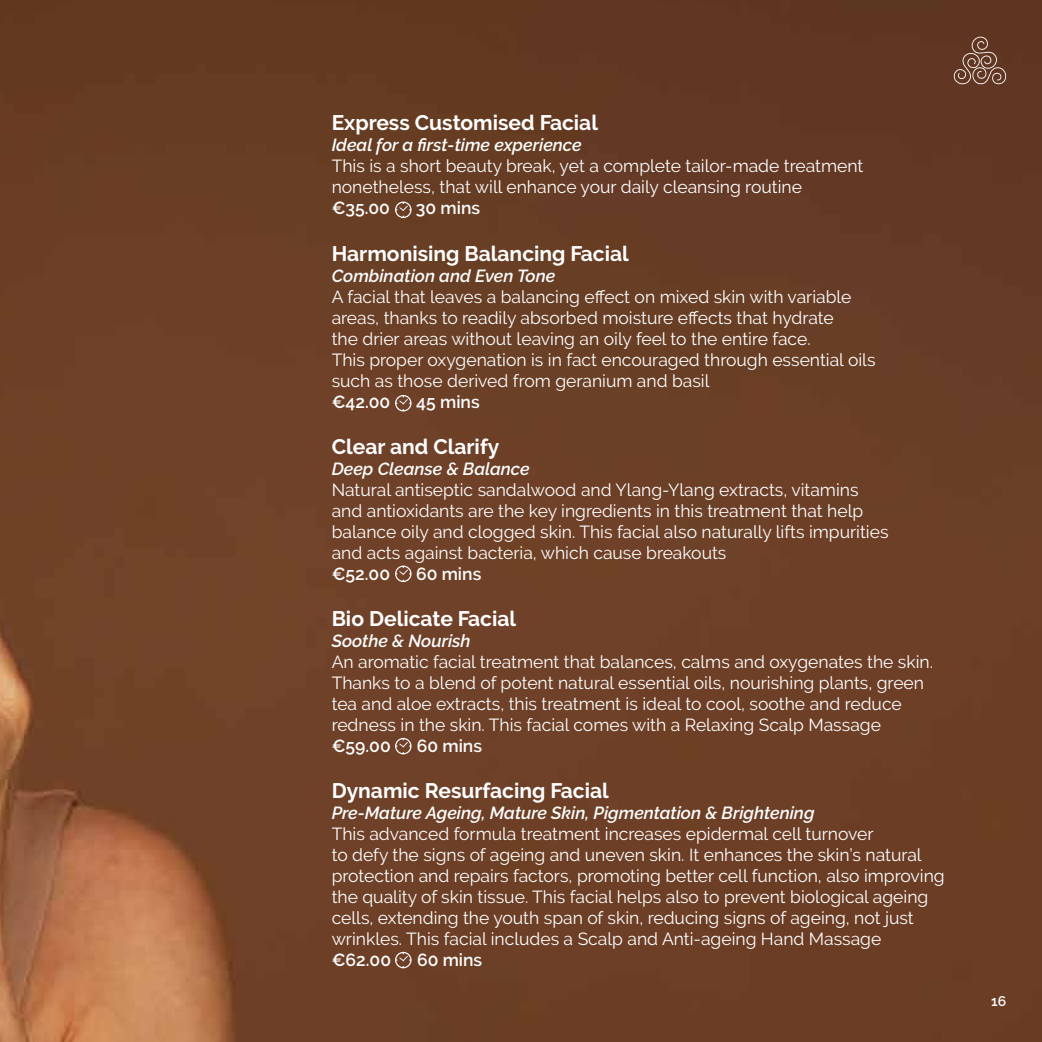
<style>
.page{position:relative;width:1042px;height:1042px;background:#fff}
.page>*{position:absolute;margin:0;border:0;box-sizing:border-box;transform-origin:0 0}
.t1{font:700 21px "Raleway";color:#fff}
.t2{font:17.5px/21px "Raleway";color:#fff}
.t3{font:italic 600 17.5px "Raleway";color:#fff}
.t4{font:600 17.5px "Raleway";color:#fff}
.t5{font:600 14px "Raleway";color:#fff}
</style>
<div class="page">
<img style="left:0;top:0;width:1042px;height:1042px">
<svg style="left:952px;top:37px;width:55px;height:48px;background:#754f3f"></svg>
<svg style="left:395px;top:202px;width:16px;height:16px"></svg>
<svg style="left:395px;top:395px;width:16px;height:16px"></svg>
<svg style="left:395px;top:565px;width:16px;height:17px"></svg>
<svg style="left:395px;top:738px;width:16px;height:16px"></svg>
<svg style="left:395px;top:952px;width:16px;height:16px"></svg>
<p class="t1" style="left:332px;top:111px;width:268px">Express Customised Facial</p>
<p class="t3" style="left:332px;top:135px;width:252px">Ideal for a first-time experience</p>
<p class="t2" style="left:332px;top:156px;width:533px">This is a short beauty break, yet a complete tailor-made treatment nonetheless, that will enhance your daily cleansing routine</p>
<p class="t4" style="left:332px;top:198px;width:60px">€35.00</p>
<p class="t4" style="left:416px;top:198px;width:66px">30 mins</p>
<p class="t1" style="left:332px;top:241px;width:299px">Harmonising Balancing Facial</p>
<p class="t3" style="left:332px;top:265px;width:225px">Combination and Even Tone</p>
<p class="t2" style="left:332px;top:286px;width:545px">A facial that leaves a balancing effect on mixed skin with variable areas, thanks to readily absorbed moisture effects that hydrate<br>the drier areas without leaving an oily feel to the entire face.<br>This proper oxygenation is in fact encouraged through essential oils such as those derived from geranium and basil</p>
<p class="t4" style="left:332px;top:391px;width:60px">€42.00</p>
<p class="t4" style="left:416px;top:391px;width:65px">45 mins</p>
<p class="t1" style="left:332px;top:434px;width:169px">Clear and Clarify</p>
<p class="t3" style="left:332px;top:458px;width:200px">Deep Cleanse &amp; Balance</p>
<p class="t2" style="left:332px;top:479px;width:558px">Natural antiseptic sandalwood and Ylang-Ylang extracts, vitamins and antioxidants are the key ingredients in this treatment that help balance oily and clogged skin. This facial also naturally lifts impurities and acts against bacteria, which cause breakouts</p>
<p class="t4" style="left:332px;top:564px;width:60px">€52.00</p>
<p class="t4" style="left:416px;top:564px;width:67px">60 mins</p>
<p class="t1" style="left:332px;top:607px;width:186px">Bio Delicate Facial</p>
<p class="t3" style="left:332px;top:631px;width:140px">Soothe &amp; Nourish</p>
<p class="t2" style="left:332px;top:651px;width:603px">An aromatic facial treatment that balances, calms and oxygenates the skin.<br>Thanks to a blend of potent natural essential oils, nourishing plants, green tea and aloe extracts, this treatment is ideal to cool, soothe and reduce redness in the skin. This facial comes with a Relaxing Scalp Massage</p>
<p class="t4" style="left:332px;top:736px;width:61px">€59.00</p>
<p class="t4" style="left:417px;top:736px;width:67px">60 mins</p>
<p class="t1" style="left:332px;top:779px;width:279px">Dynamic Resurfacing Facial</p>
<p class="t3" style="left:332px;top:803px;width:484px">Pre-Mature Ageing, Mature Skin, Pigmentation &amp; Brightening</p>
<p class="t2" style="left:332px;top:823px;width:614px">This advanced formula treatment increases epidermal cell turnover<br>to defy the signs of ageing and uneven skin. It enhances the skin’s natural protection and repairs factors, promoting better cell function, also improving the quality of skin tissue. This facial helps also to prevent biological ageing cells, extending the youth span of skin, reducing signs of ageing, not just wrinkles. This facial includes a Scalp and Anti-ageing Hand Massage</p>
<p class="t4" style="left:332px;top:950px;width:61px">€62.00</p>
<p class="t4" style="left:417px;top:950px;width:67px">60 mins</p>
<p class="t5" style="left:991px;top:993px;width:17px">16</p>
</div>
